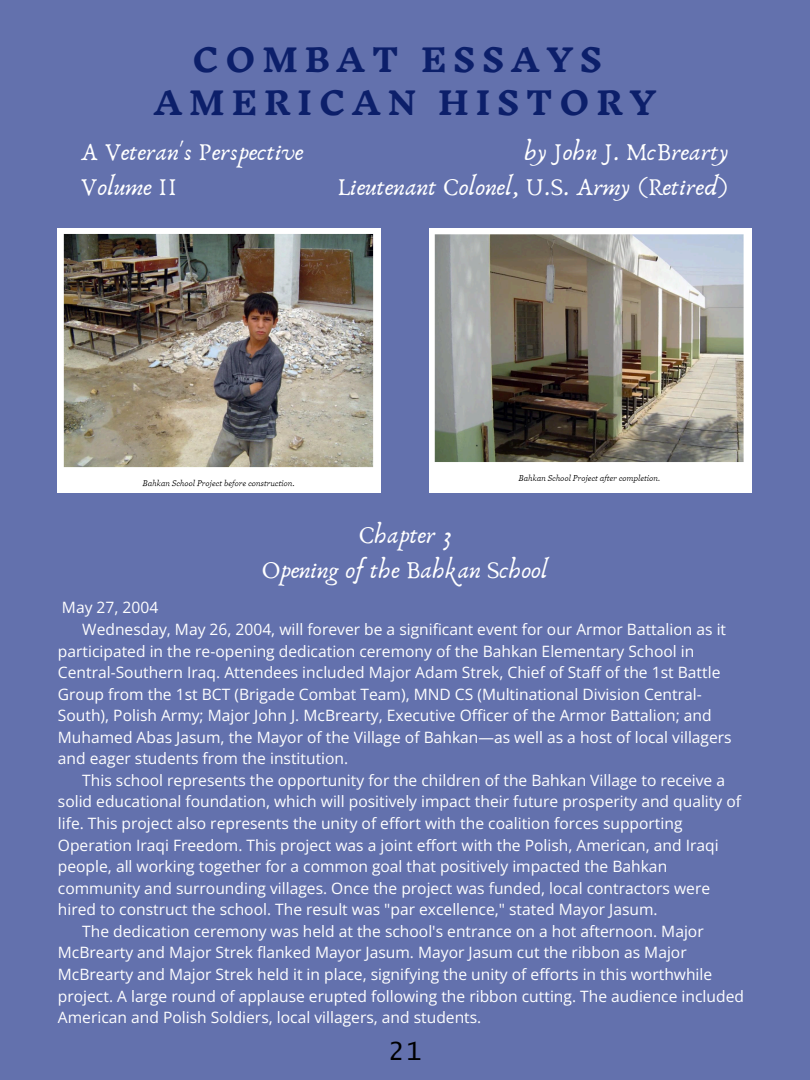
<style>
.page{position:relative;width:810px;height:1080px;background:#6371ad}
.page>*{position:absolute;margin:0;border:0;box-sizing:border-box;transform-origin:0 0}
.t1{font:700 31.25px/43.6px "Inknut Antiqua";letter-spacing:.22em;color:#0c1f6a;text-align:center}
.t2{font:25px/34.7px "Anaktoria";letter-spacing:.005em;color:#fff;text-align:center}
.t3{font:25px "Lucida Console W1 G";color:#000}
.t4{font:15.62px/21.6px "Open Sans";color:#fff}
</style>
<div class="page">
<img style="left:429px;top:228px;width:323px;height:265px">
<img style="left:58px;top:228px;width:322px;height:265px">
<p class="t1" style="left:154px;top:39px;width:504px">COMBAT ESSAYS<br>AMERICAN HISTORY</p>
<p class="t2" style="left:81px;top:136px;width:224px;text-align:left">A Veteran's Perspective<br>Volume II</p>
<p class="t2" style="left:337px;top:136px;width:393px;text-align:right">by John J. McBrearty<br>Lieutenant Colonel, U.S. Army (Retired)</p>
<h2 class="t2" style="left:262px;top:518px;width:288px">Chapter 3<br>Opening of the Bahkan School</h2>
<p class="t4" style="left:62px;top:597px;width:98px">May 27, 2004</p>
<p class="t4" style="left:58px;top:618px;width:675px;text-indent:24px">Wednesday, May 26, 2004, will forever be a significant event for our Armor Battalion as it participated in the re-opening dedication ceremony of the Bahkan Elementary School in Central-Southern Iraq. Attendees included Major Adam Strek, Chief of Staff of the 1st Battle Group from the 1st BCT (Brigade Combat Team), MND CS (Multinational Division Central-South), Polish Army; Major John J. McBrearty, Executive Officer of the Armor Battalion; and Muhamed Abas Jasum, the Mayor of the Village of Bahkan—as well as a host of local villagers and eager students from the institution.</p>
<h2 class="t4" style="left:58px;top:769px;width:685px;text-indent:24px">This school represents the opportunity for the children of the Bahkan Village to receive a solid educational foundation, which will positively impact their future prosperity and quality of life. This project also represents the unity of effort with the coalition forces supporting Operation Iraqi Freedom. This project was a joint effort with the Polish, American, and Iraqi people, all working together for a common goal that positively impacted the Bahkan community and surrounding villages. Once the project was funded, local contractors were hired to construct the school. The result was "par excellence," stated Mayor Jasum.</h2>
<p class="t4" style="left:58px;top:920px;width:688px;text-indent:24px">The dedication ceremony was held at the school's entrance on a hot afternoon. Major McBrearty and Major Strek flanked Mayor Jasum. Mayor Jasum cut the ribbon as Major McBrearty and Major Strek held it in place, signifying the unity of efforts in this worthwhile project. A large round of applause erupted following the ribbon cutting. The audience included American and Polish Soldiers, local villagers, and students.</p>
<p class="t3" style="left:389px;top:1040px;width:34px">21</p>
</div>
